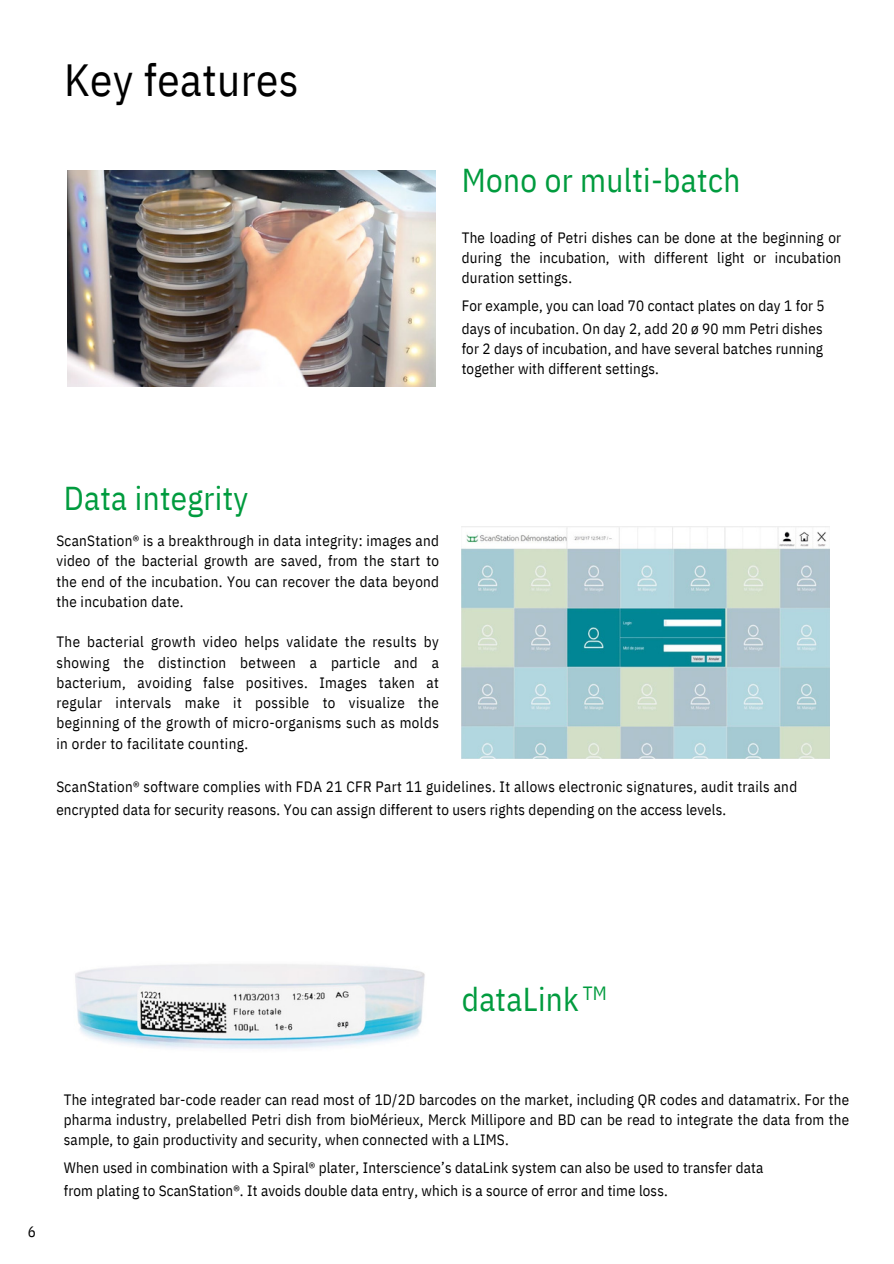
<style>
.page{position:relative;width:894px;height:1264px;background:#fff}
.page>*{position:absolute;margin:0;border:0;box-sizing:border-box;transform-origin:0 0}
.t1{font:45px "IBM Plex Sans Cond";letter-spacing:.01em;color:#000}
.t2{font:33px "IBM Plex Sans Cond";letter-spacing:.01em;color:#009b3e}
.t3{font:19.2px "IBM Plex Sans Cond";color:#009b3e}
.t4{font:15px/20.2px "IBM Plex Sans Cond";letter-spacing:.01em;color:#000;text-align:justify}
</style>
<div class="page">
<img style="left:75px;top:964px;width:350px;height:85px">
<img style="left:67px;top:170px;width:368px;height:216px">
<img style="left:461px;top:526px;width:368px;height:232px">
<p class="t1" style="left:64px;top:50px;width:236px">Key features</p>
<p class="t2" style="left:461px;top:158px;width:280px">Mono or multi-batch</p>
<p class="t4" style="left:461px;top:227px;width:381px">The loading of Petri dishes can be done at the beginning or during the incubation, with different light or incubation duration settings.</p>
<p class="t4" style="left:461px;top:295px;width:364px">For example, you can load 70 contact plates on day 1 for 5</p>
<p class="t4" style="left:461px;top:318px;width:362px">days of incubation. On day 2, add 20 ø 90 mm Petri dishes</p>
<p class="t4" style="left:461px;top:338px;width:363px">for 2 days of incubation, and have several batches running</p>
<h2 class="t4" style="left:461px;top:358px;width:198px">together with different settings.</h2>
<p class="t2" style="left:64px;top:476px;width:186px">Data integrity</p>
<p class="t4" style="left:56px;top:530px;width:384px">ScanStation® is a breakthrough in data integrity: images and video of the bacterial growth are saved, from the start to the end of the incubation. You can recover the data beyond the incubation date.</p>
<p class="t4" style="left:56px;top:631px;width:384px">The bacterial growth video helps validate the results by showing the distinction between a particle and a bacterium, avoiding false positives. Images taken at regular intervals make it possible to visualize the beginning of the growth of micro-organisms such as molds in order to facilitate counting.</p>
<h2 class="t4" style="left:56px;top:776px;width:742px">ScanStation® software complies with FDA 21 CFR Part 11 guidelines. It allows electronic signatures, audit trails and</h2>
<h3 class="t4" style="left:56px;top:799px;width:671px">encrypted data for security reasons. You can assign different to users rights depending on the access levels.</h3>
<p class="t2" style="left:461px;top:976px;width:119px">dataLink</p>
<p class="t3" style="left:582px;top:980px;width:26px">TM</p>
<h1 class="t4" style="left:28px;top:1220px;width:10px">6</h1>
<p class="t4" style="left:64px;top:1088px;width:786px">The integrated bar-code reader can read most of 1D/2D barcodes on the market, including QR codes and datamatrix. For the pharma industry, prelabelled Petri dish from bioMérieux, Merck Millipore and BD can be read to integrate the data from the sample, to gain productivity and security, when connected with a LIMS.</p>
<h2 class="t4" style="left:64px;top:1157px;width:700px">When used in combination with a Spiral® plater, Interscience’s dataLink system can also be used to transfer data</h2>
<p class="t4" style="left:64px;top:1180px;width:605px">from plating to ScanStation®. It avoids double data entry, which is a source of error and time loss.</p>
</div>
